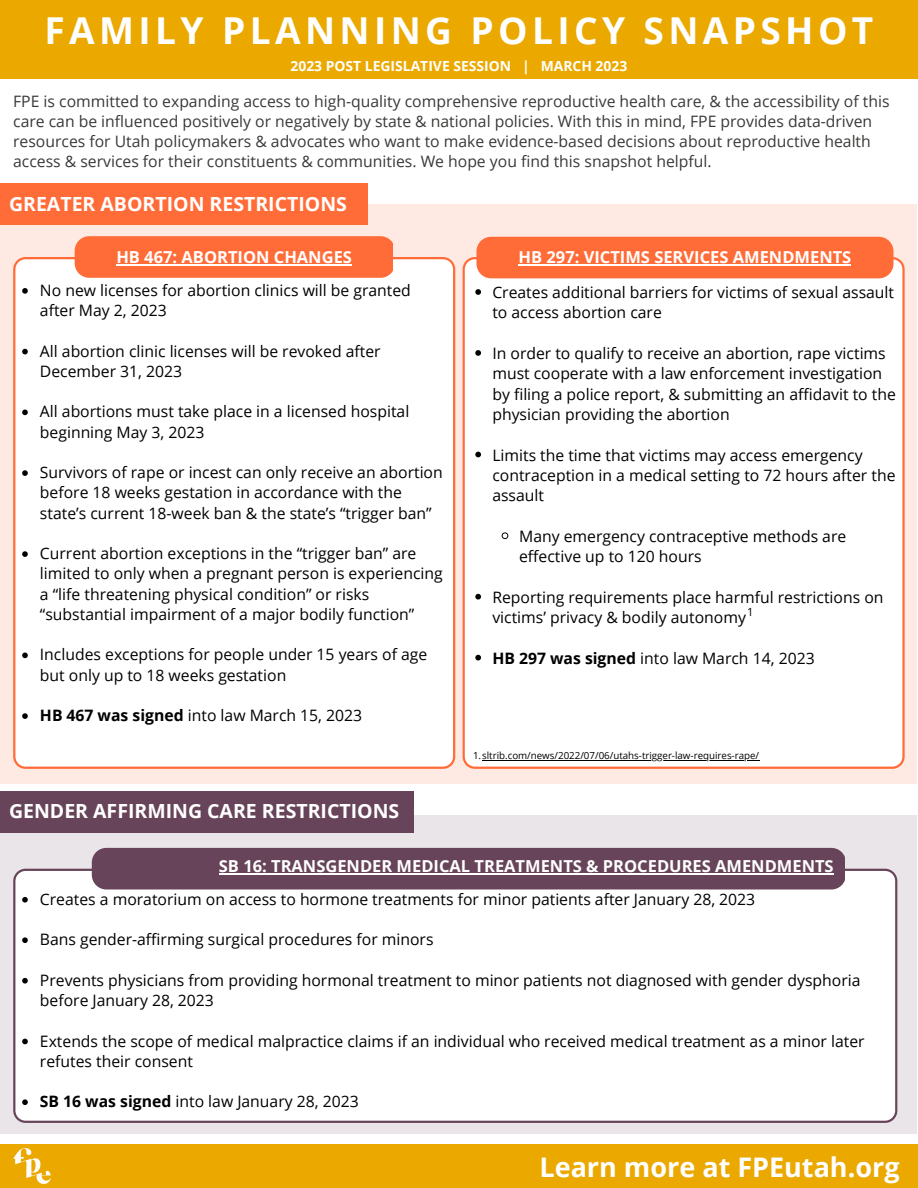
<style>
.page{position:relative;width:918px;height:1188px;background:#fff}
.page>*{position:absolute;margin:0;border:0;box-sizing:border-box;transform-origin:0 0}
.t1{font:700 37.05px "Open Sans";letter-spacing:.12em;color:#fff}
.t2{font:700 27px "Open Sans";color:#fff}
.t3{font:700 19.5px "Open Sans";color:#fff}
.t4{font:700 16.5px "Open Sans";color:#fff}
.t5{font:15.75px/20.2px "Open Sans";color:#000}
.t6{font:15.75px/20.2px "Open Sans";color:#373a36}
.t7{font:700 13.95px "Open Sans";color:#fff}
.t8{font:11.25px "Open Sans";color:#000}
.t9{font:9.75px "Open Sans";color:#000}
.s1{font-weight:700}
</style>
<div class="page">
<div style="left:0;top:0;width:918px;height:79px;background:#eba900"></div>
<div style="left:0;top:204px;width:917px;height:579px;background:#ffeae3"></div>
<div style="left:0;top:183px;width:368px;height:42px;background:#ff6c37"></div>
<div style="left:0;top:1144px;width:918px;height:44px;background:#eba900"></div>
<img style="left:13px;top:1149px;width:37px;height:34px">
<div style="left:13px;top:257px;width:442px;height:512px;background:#fff"></div>
<svg style="left:75px;top:236px;width:318px;height:42px;background:#ff713e"></svg>
<div style="left:463px;top:257px;width:442px;height:512px;background:#fff"></div>
<div style="left:476px;top:237px;width:417px;height:41px;background:#ff6c37"></div>
<svg style="left:22px;top:288px;width:6px;height:6px"></svg>
<svg style="left:22px;top:349px;width:6px;height:5px"></svg>
<svg style="left:22px;top:410px;width:6px;height:5px"></svg>
<svg style="left:22px;top:470px;width:6px;height:6px"></svg>
<svg style="left:22px;top:551px;width:6px;height:6px"></svg>
<svg style="left:22px;top:653px;width:6px;height:5px"></svg>
<svg style="left:22px;top:713px;width:6px;height:6px"></svg>
<hr style="left:116px;top:264px;width:236px;height:1px;background:#fff">
<hr style="left:519px;top:264px;width:332px;height:1px;background:#fff">
<svg style="left:475px;top:289px;width:6px;height:6px"></svg>
<svg style="left:475px;top:350px;width:6px;height:6px"></svg>
<svg style="left:475px;top:452px;width:6px;height:5px"></svg>
<svg style="left:501px;top:532px;width:8px;height:8px"></svg>
<svg style="left:475px;top:594px;width:6px;height:6px"></svg>
<svg style="left:475px;top:655px;width:6px;height:5px"></svg>
<hr style="left:482px;top:760px;width:277px;height:1px;background:#000">
<div style="left:0;top:816px;width:917px;height:317px;background:#eae5e8"></div>
<div style="left:0;top:791px;width:414px;height:42px;background:#674459"></div>
<div style="left:13px;top:869px;width:884px;height:254px;background:#fff"></div>
<div style="left:92px;top:848px;width:753px;height:42px;background:#674459"></div>
<svg style="left:22px;top:897px;width:6px;height:6px"></svg>
<svg style="left:22px;top:937px;width:6px;height:6px"></svg>
<svg style="left:22px;top:978px;width:6px;height:6px"></svg>
<svg style="left:22px;top:1039px;width:6px;height:5px"></svg>
<svg style="left:22px;top:1099px;width:6px;height:6px"></svg>
<hr style="left:219px;top:873px;width:615px;height:2px;background:#fff">
<h1 class="t1" style="left:45px;top:4px;width:830px">FAMILY PLANNING POLICY SNAPSHOT</h1>
<p class="t7" style="left:291px;top:56px;width:338px">2023 POST LEGISLATIVE SESSION | MARCH 2023</p>
<p class="t6" style="left:13px;top:90px;width:878px">FPE is committed to expanding access to high-quality comprehensive reproductive health care, &amp; the accessibility of this care can be influenced positively or negatively by state &amp; national policies. With this in mind, FPE provides data-driven resources for Utah policymakers &amp; advocates who want to make evidence-based decisions about reproductive health access &amp; services for their constituents &amp; communities. We hope you find this snapshot helpful.</p>
<p class="t3" style="left:9px;top:190px;width:339px">GREATER ABORTION RESTRICTIONS</p>
<p class="t4" style="left:116px;top:246px;width:237px">HB 467: ABORTION CHANGES</p>
<p class="t4" style="left:519px;top:246px;width:334px">HB 297: VICTIMS SERVICES AMENDMENTS</p>
<p class="t5" style="left:492px;top:282px;width:403px">Creates additional barriers for victims of sexual assault to access abortion care</p>
<p class="t5" style="left:492px;top:343px;width:405px">In order to qualify to receive an abortion, rape victims must cooperate with a law enforcement investigation by filing a police report, &amp; submitting an affidavit to the physician providing the abortion</p>
<p class="t5" style="left:492px;top:444px;width:405px">Limits the time that victims may access emergency contraception in a medical setting to 72 hours after the assault</p>
<p class="t5" style="left:519px;top:526px;width:329px">Many emergency contraceptive methods are effective up to 120 hours</p>
<p class="t5" style="left:492px;top:587px;width:393px">Reporting requirements place harmful restrictions on victims’ privacy &amp; bodily autonomy</p>
<p class="t5" style="left:492px;top:647px;width:324px"><span class="s1">HB 297 was signed</span> into law March 14, 2023</p>
<p class="t5" style="left:40px;top:280px;width:372px">No new licenses for abortion clinics will be granted after May 2, 2023</p>
<p class="t5" style="left:40px;top:340px;width:342px">All abortion clinic licenses will be revoked after<br>December 31, 2023</p>
<p class="t5" style="left:40px;top:401px;width:371px">All abortions must take place in a licensed hospital beginning May 3, 2023</p>
<p class="t5" style="left:40px;top:462px;width:404px">Survivors of rape or incest can only receive an abortion before 18 weeks gestation in accordance with the state’s current 18-week ban &amp; the state’s “trigger ban”</p>
<p class="t5" style="left:40px;top:543px;width:404px">Current abortion exceptions in the “trigger ban” are limited to only when a pregnant person is experiencing a “life threatening physical condition” or risks “substantial impairment of a major bodily function”</p>
<p class="t5" style="left:40px;top:644px;width:389px">Includes exceptions for people under 15 years of age but only up to 18 weeks gestation</p>
<p class="t5" style="left:40px;top:705px;width:324px"><span class="s1">HB 467 was signed</span> into law March 15, 2023</p>
<p class="t8" style="left:747px;top:604px;width:8px">1</p>
<p class="t3" style="left:9px;top:798px;width:392px">GENDER AFFIRMING CARE RESTRICTIONS</p>
<p class="t9" style="left:473px;top:748px;width:288px">1.sltrib.com/news/2022/07/06/utahs-trigger-law-requires-rape/</p>
<p class="t4" style="left:219px;top:855px;width:616px">SB 16: TRANSGENDER MEDICAL TREATMENTS &amp; PROCEDURES AMENDMENTS</p>
<p class="t5" style="left:40px;top:889px;width:717px">Creates a moratorium on access to hormone treatments for minor patients after January 28, 2023</p>
<p class="t5" style="left:40px;top:929px;width:395px">Bans gender-affirming surgical procedures for minors</p>
<p class="t5" style="left:40px;top:970px;width:822px">Prevents physicians from providing hormonal treatment to minor patients not diagnosed with gender dysphoria before January 28, 2023</p>
<p class="t5" style="left:40px;top:1030px;width:826px">Extends the scope of medical malpractice claims if an individual who received medical treatment as a minor later refutes their consent</p>
<p class="t5" style="left:40px;top:1091px;width:320px"><span class="s1">SB 16 was signed</span> into law January 28, 2023</p>
<h2 class="t2" style="left:540px;top:1149px;width:362px">Learn more at FPEutah.org</h2>
</div>
